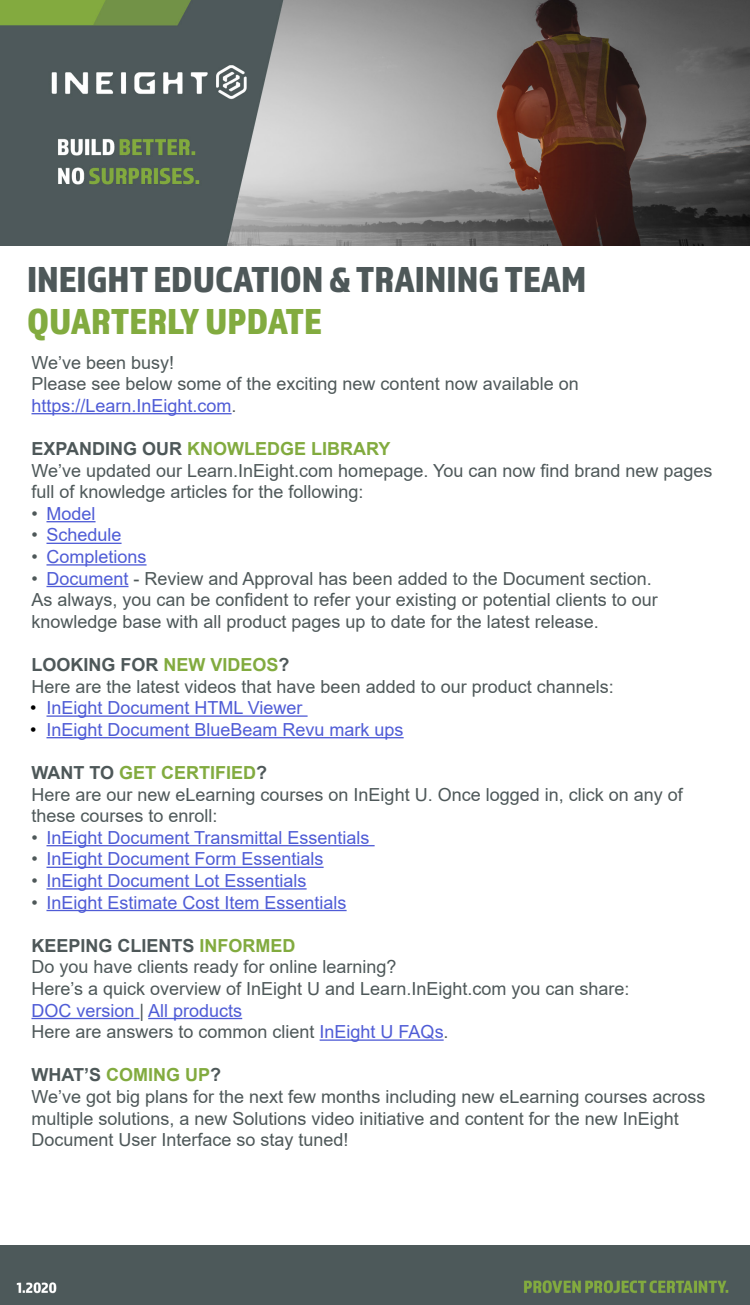
<style>
.page{position:relative;width:750px;height:1305px;background:#fff}
.page>*{position:absolute;margin:0;border:0;box-sizing:border-box;transform-origin:0 0}
.t1{font:37.5px/42px "Almaq Refined";color:#4e5859}
.t2{font:18px/21.6px "Arial";color:#4e5859}
.t3{font:18px "Arial";color:#4f5cd6}
.t4{font:700 18px "Arial";color:#82ab3f}
.t5{font:700 18px "Arial";color:#4e5859}
.s1{color:#82ab3f}
.s2{color:#4f5cd6}
.s3{color:#4e5859}
.s4{color:#000}
</style>
<div class="page">
<hr style="left:32px;top:413px;width:200px;height:1px;background:#4f5cd6">
<hr style="left:46px;top:521px;width:50px;height:1px;background:#4f5cd6">
<hr style="left:46px;top:543px;width:76px;height:1px;background:#4f5cd6">
<hr style="left:46px;top:564px;width:101px;height:2px;background:#4f5cd6">
<hr style="left:46px;top:586px;width:83px;height:1px;background:#4f5cd6">
<hr style="left:46px;top:715px;width:262px;height:2px;background:#4f5cd6">
<hr style="left:46px;top:737px;width:358px;height:1px;background:#4f5cd6">
<hr style="left:46px;top:845px;width:329px;height:1px;background:#4f5cd6">
<hr style="left:46px;top:867px;width:278px;height:1px;background:#4f5cd6">
<hr style="left:46px;top:888px;width:261px;height:2px;background:#4f5cd6">
<hr style="left:46px;top:910px;width:301px;height:1px;background:#4f5cd6">
<hr style="left:32px;top:1018px;width:108px;height:1px;background:#4f5cd6">
<hr style="left:148px;top:1018px;width:94px;height:1px;background:#4f5cd6">
<hr style="left:320px;top:1039px;width:124px;height:2px;background:#4f5cd6">
<img style="left:0;top:0;width:750px;height:246px">
<div style="left:0;top:1245px;width:750px;height:60px;background:#4d595a"></div>
<p class="t1" style="left:27px;top:258px;width:561px">INEIGHT EDUCATION &amp; TRAINING TEAM<br><span class="s1">QUARTERLY UPDATE</span></p>
<p class="t2" style="left:32px;top:351px;width:144px">We’ve been busy!</p>
<p class="t2" style="left:32px;top:373px;width:549px">Please see below some of the exciting new content now available on <span class="s2">https://Learn.InEight.com</span>.</p>
<p class="t4" style="left:32px;top:436px;width:361px"><span class="s3">EXPANDING OUR</span> KNOWLEDGE LIBRARY</p>
<p class="t2" style="left:32px;top:459px;width:683px">We’ve updated our Learn.InEight.com homepage. You can now find brand new pages full of knowledge articles for the following:</p>
<p class="t3" style="left:32px;top:501px;width:66px"><span class="s3">•</span> Model</p>
<p class="t3" style="left:32px;top:523px;width:92px"><span class="s3">•</span> Schedule</p>
<p class="t3" style="left:32px;top:544px;width:117px"><span class="s3">•</span> Completions</p>
<p class="t2" style="left:32px;top:567px;width:622px">• <span class="s2">Document</span> - Review and Approval has been added to the Document section.</p>
<p class="t2" style="left:32px;top:589px;width:628px">As always, you can be confident to refer your existing or potential clients to our knowledge base with all product pages up to date for the latest release.</p>
<p class="t5" style="left:32px;top:652px;width:260px">LOOKING FOR <span class="s1">NEW VIDEOS</span>?</p>
<p class="t2" style="left:32px;top:675px;width:584px">Here are the latest videos that have been added to our product channels:</p>
<p class="t3" style="left:30px;top:695px;width:274px"><span class="s4">•</span> InEight Document HTML Viewer</p>
<p class="t3" style="left:30px;top:717px;width:375px"><span class="s4">•</span> InEight Document BlueBeam Revu mark ups</p>
<p class="t4" style="left:32px;top:760px;width:237px"><span class="s3">WANT TO</span> GET CERTIFIED<span class="s3">?</span></p>
<p class="t2" style="left:32px;top:783px;width:653px">Here are our new eLearning courses on InEight U. Once logged in, click on any of these courses to enroll:</p>
<p class="t3" style="left:32px;top:825px;width:340px"><span class="s3">•</span> InEight Document Transmittal Essentials</p>
<p class="t3" style="left:32px;top:847px;width:294px"><span class="s3">•</span> InEight Document Form Essentials</p>
<p class="t3" style="left:32px;top:868px;width:277px"><span class="s3">•</span> InEight Document Lot Essentials</p>
<p class="t3" style="left:32px;top:890px;width:317px"><span class="s3">•</span> InEight Estimate Cost Item Essentials</p>
<p class="t5" style="left:32px;top:933px;width:266px">KEEPING CLIENTS <span class="s1">INFORMED</span></p>
<p class="t2" style="left:32px;top:956px;width:367px">Do you have clients ready for online learning?</p>
<p class="t2" style="left:32px;top:978px;width:599px">Here’s a quick overview of InEight U and Learn.InEight.com you can share:<br><span class="s2">DOC version</span> | <span class="s2">All products</span></p>
<p class="t2" style="left:32px;top:1021px;width:419px">Here are answers to common client <span class="s2">InEight U FAQs</span>.</p>
<p class="t4" style="left:32px;top:1062px;width:191px"><span class="s3">WHAT’S</span> COMING UP<span class="s3">?</span></p>
<p class="t2" style="left:32px;top:1086px;width:675px">We’ve got big plans for the next few months including new eLearning courses across multiple solutions, a new Solutions video initiative and content for the new InEight<br>Document User Interface so stay tuned!</p>
</div>
